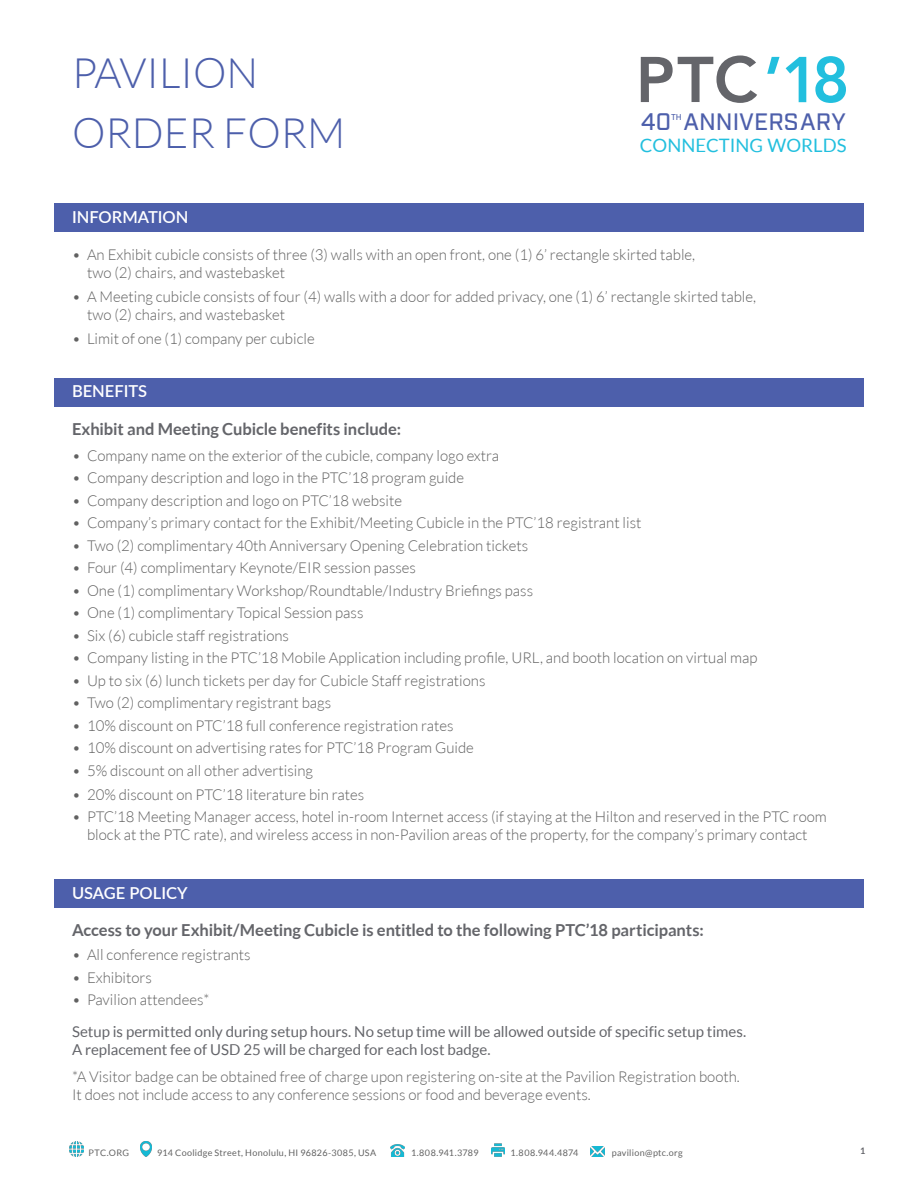
<style>
.page{position:relative;width:918px;height:1188px;background:#fff}
.page>*{position:absolute;margin:0;border:0;box-sizing:border-box;transform-origin:0 0}
.Read_Page_Header_28{font:300 42px "Lato";color:#4d5fab}
.t1{font:500 24px "Industry";color:#4d5fab}
.t2{font:500 23.7px "Industry";color:#4d5fab}
.t3{font:18.6px "Lato";color:#22bfde}
.t4{font:700 16.5px "Lato";letter-spacing:-.005em;color:#64656a}
.t5{font:600 16.5px "Lato";color:#fff}
.t6{font:300 15px/18px "Lato";color:#616161;text-align:center}
.t7{font:15px "Lato";color:#64656a}
.Copy{font:9px "Lato";letter-spacing:.035em;color:#616161}
.Copy-2{font:9px "Lato";letter-spacing:.06em;color:#616161}
.t8{font:700 9px "Lato";color:#64656a}
.t9{font:500 8.4px "Industry";color:#4d5fab}
</style>
<div class="page">
<img style="left:69px;top:1141px;width:15px;height:15px">
<img style="left:141px;top:1142px;width:10px;height:14px">
<img style="left:390px;top:1144px;width:15px;height:12px">
<svg style="left:491px;top:1143px;width:13px;height:13px"></svg>
<img style="left:590px;top:1147px;width:15px;height:9px">
<div style="left:54px;top:203px;width:810px;height:29px;background:#4d5fab"></div>
<div style="left:54px;top:378px;width:810px;height:29px;background:#4d5fab"></div>
<div style="left:54px;top:879px;width:810px;height:29px;background:#4d5fab"></div>
<svg style="left:786px;top:57px;width:20px;height:45px"></svg>
<svg style="left:815px;top:56px;width:31px;height:47px"></svg>
<svg style="left:767px;top:57px;width:13px;height:17px"></svg>
<svg style="left:641px;top:55px;width:116px;height:48px"></svg>
<p class="Read_Page_Header_28" style="left:72px;top:50px;width:188px">PAVILION</p>
<p class="Read_Page_Header_28" style="left:72px;top:110px;width:275px">ORDER FORM</p>
<p class="t5" style="left:72px;top:205px;width:118px">INFORMATION</p>
<h2 class="t1" style="left:641px;top:107px;width:32px">40</h2>
<p class="t9" style="left:671px;top:112px;width:12px">TH</p>
<h3 class="t2" style="left:683px;top:108px;width:164px">ANNIVERSARY</h3>
<p class="t3" style="left:640px;top:135px;width:208px">CONNECTING WORLDS</p>
<p class="t6" style="left:72px;top:246px;width:625px">• An Exhibit cubicle consists of three (3) walls with an open front, one (1) 6’ rectangle skirted table,</p>
<p class="t6" style="left:87px;top:264px;width:200px">two (2) chairs, and wastebasket</p>
<p class="t6" style="left:72px;top:288px;width:686px">• A Meeting cubicle consists of four (4) walls with a door for added privacy, one (1) 6’ rectangle skirted table,</p>
<p class="t6" style="left:87px;top:306px;width:200px">two (2) chairs, and wastebasket</p>
<p class="t6" style="left:72px;top:330px;width:244px">• Limit of one (1) company per cubicle</p>
<p class="t5" style="left:72px;top:379px;width:77px">BENEFITS</p>
<p class="t4" style="left:72px;top:419px;width:331px">Exhibit and Meeting Cubicle benefits include:</p>
<p class="t6" style="left:72px;top:446px;width:429px">• Company name on the exterior of the cubicle, company logo extra</p>
<p class="t6" style="left:72px;top:469px;width:394px">• Company description and logo in the PTC’18 program guide</p>
<p class="t6" style="left:72px;top:491px;width:332px">• Company description and logo on PTC’18 website</p>
<p class="t6" style="left:72px;top:514px;width:571px">• Company’s primary contact for the Exhibit/Meeting Cubicle in the PTC’18 registrant list</p>
<p class="t6" style="left:72px;top:536px;width:458px">• Two (2) complimentary 40th Anniversary Opening Celebration tickets</p>
<p class="t6" style="left:72px;top:559px;width:346px">• Four (4) complimentary Keynote/EIR session passes</p>
<p class="t6" style="left:72px;top:581px;width:463px">• One (1) complimentary Workshop/Roundtable/Industry Briefings pass</p>
<p class="t6" style="left:72px;top:604px;width:293px">• One (1) complimentary Topical Session pass</p>
<p class="t6" style="left:72px;top:626px;width:219px">• Six (6) cubicle staff registrations</p>
<p class="t6" style="left:72px;top:649px;width:687px">• Company listing in the PTC’18 Mobile Application including profile, URL, and booth location on virtual map</p>
<p class="t6" style="left:72px;top:671px;width:415px">• Up to six (6) lunch tickets per day for Cubicle Staff registrations</p>
<p class="t6" style="left:72px;top:694px;width:261px">• Two (2) complimentary registrant bags</p>
<p class="t6" style="left:72px;top:716px;width:383px">• 10% discount on PTC’18 full conference registration rates</p>
<p class="t6" style="left:72px;top:739px;width:403px">• 10% discount on advertising rates for PTC’18 Program Guide</p>
<p class="t6" style="left:72px;top:761px;width:243px">• 5% discount on all other advertising</p>
<p class="t6" style="left:72px;top:785px;width:294px">• 20% discount on PTC’18 literature bin rates</p>
<p class="t6" style="left:72px;top:808px;width:756px">• PTC’18 Meeting Manager access, hotel in-room Internet access (if staying at the Hilton and reserved in the PTC room block at the PTC rate), and wireless access in non-Pavilion areas of the property, for the company’s primary contact</p>
<p class="t5" style="left:72px;top:881px;width:117px">USAGE POLICY</p>
<p class="t4" style="left:72px;top:920px;width:633px">Access to your Exhibit/Meeting Cubicle is entitled to the following PTC’18 participants:</p>
<p class="t6" style="left:72px;top:946px;width:180px">• All conference registrants</p>
<p class="t6" style="left:72px;top:968px;width:82px">• Exhibitors</p>
<p class="t6" style="left:72px;top:991px;width:139px">• Pavilion attendees*</p>
<p class="t7" style="left:72px;top:1024px;width:676px">Setup is permitted only during setup hours. No setup time will be allowed outside of specific setup times.</p>
<p class="t7" style="left:72px;top:1042px;width:420px">A replacement fee of USD 25 will be charged for each lost badge.</p>
<p class="t6" style="left:72px;top:1068px;width:669px;text-align:left">*A Visitor badge can be obtained free of charge upon registering on-site at the Pavilion Registration booth.<br>It does not include access to any conference sessions or food and beverage events.</p>
<p class="Copy" style="left:89px;top:1148px;width:42px">PTC.ORG</p>
<p class="Copy" style="left:157px;top:1148px;width:221px">914 Coolidge Street, Honolulu, HI 96826-3085, USA</p>
<p class="Copy" style="left:411px;top:1148px;width:69px">1.808.941.3789</p>
<p class="Copy-2" style="left:510px;top:1148px;width:69px">1.808.944.4874</p>
<p class="Copy" style="left:612px;top:1148px;width:73px">pavilion@ptc.org</p>
<p class="t8" style="left:860px;top:1145px;width:7px">1</p>
</div>
